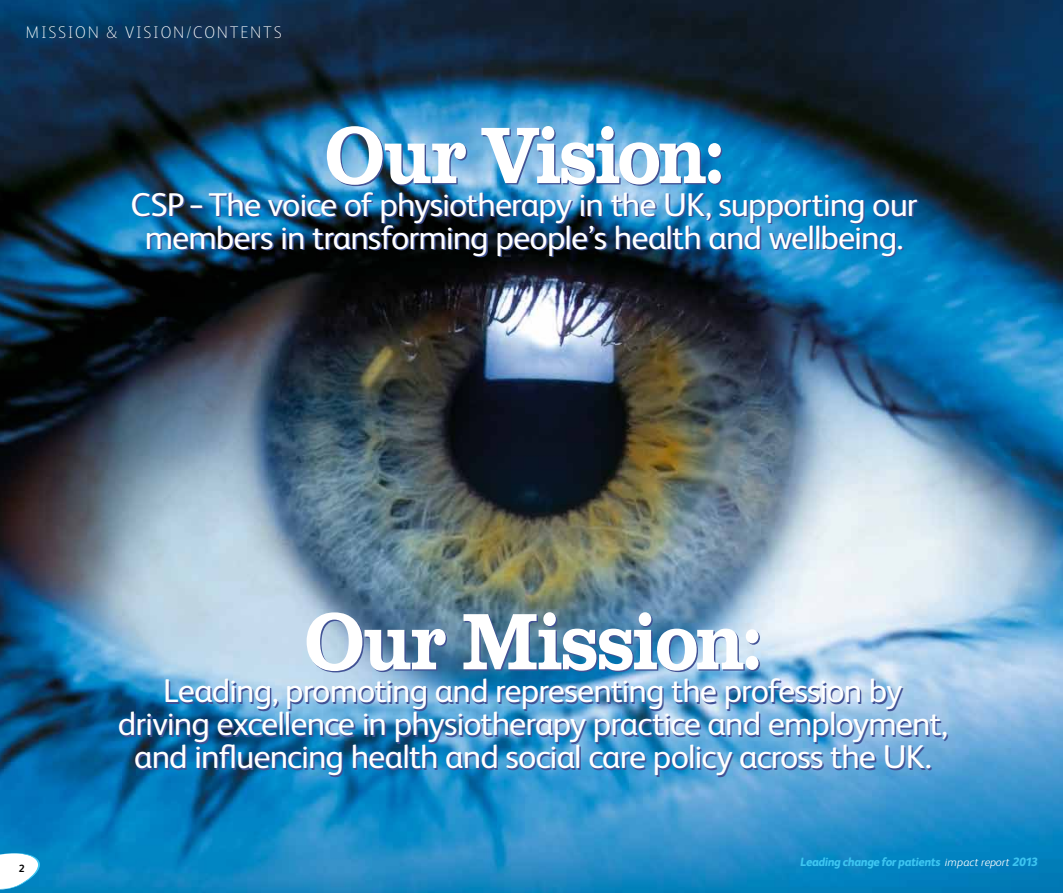
<style>
.page{position:relative;width:1063px;height:893px;background:#fff}
.page>*{position:absolute;margin:0;border:0;box-sizing:border-box;transform-origin:0 0}
.t1{font:700 82.65px "Clarendon Com";letter-spacing:-.04em;color:#fff;scale:.91 1}
.t2{font:33px/33px "FS Albert";letter-spacing:-.03em;color:#fff;text-align:center;scale:1.04 1}
.t3{font:100 16.95px "FS Albert";letter-spacing:.1em;color:#fff}
.t4{font:800 12px "FS Albert";color:#3dc5f1}
.t5{font:700 10.5px "FS Albert";color:#000}
.s1{font-family:"Neo Sans Std"}
.s2{font-weight:300;font-style:italic;font-size:11.25px;color:#fff}
</style>
<div class="page">
<img style="left:0;top:0;width:1063px;height:893px">
<svg style="left:0;top:852px;width:40px;height:41px"></svg>
<p class="t3" style="left:26px;top:21px;width:258px">MISSION &amp; VISION/CONTENTS</p>
<h1 class="t1" style="left:324px;top:108px;width:442px">Our Vision:</h1>
<p class="t2" style="left:131px;top:187px;width:758px">CSP <span class="s1">–</span> The voice of physiotherapy in the UK, supporting our members in transforming people’s health and wellbeing.</p>
<h1 class="t1" style="left:304px;top:595px;width:505px">Our Mission:</h1>
<p class="t2" style="left:118px;top:673px;width:800px">Leading, promoting and representing the profession by driving excellence in physiotherapy practice and employment, and influencing health and social care policy across the UK.</p>
<p class="t5" style="left:19px;top:861px;width:7px">2</p>
<p class="t4" style="left:800px;top:853px;width:241px">Leading change for patients <span class="s2">i m p a c t rep o r t</span> 2013</p>
</div>
